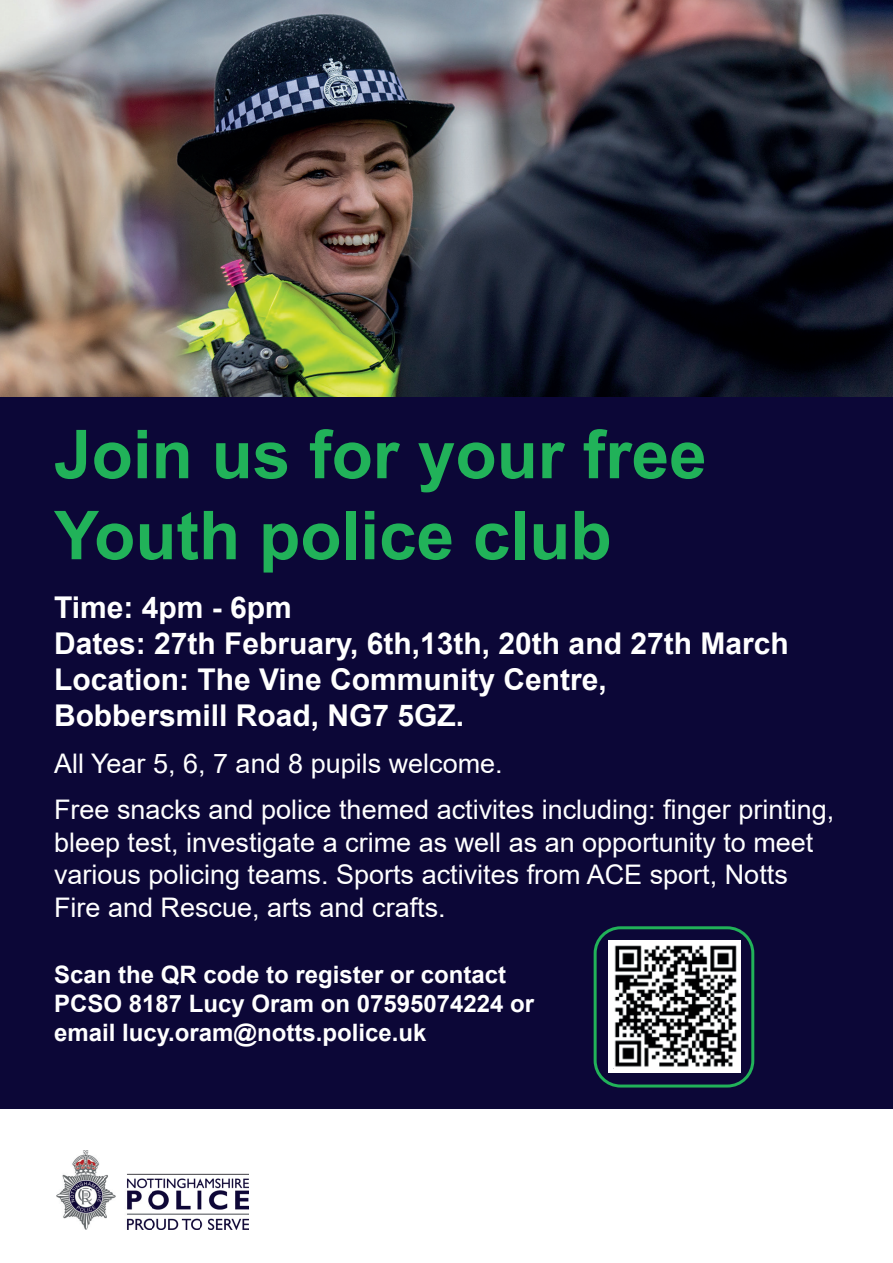
<style>
.page{position:relative;width:893px;height:1263px;background:#0c0737}
.page>*{position:absolute;margin:0;border:0;box-sizing:border-box;transform-origin:0 0}
.t1{font:700 67.5px/81px "Arial";color:#21b259}
.t2{font:700 30px/36px "Arial";color:#fff}
.t3{font:27px/32.4px "Arial";color:#fff}
.t4{font:700 24px/28.8px "Arial";color:#fff}
</style>
<div class="page">
<div style="left:0;top:1109px;width:893px;height:154px;background:#fff"></div>
<img style="left:56px;top:1150px;width:192px;height:79px">
<img style="left:0;top:0;width:893px;height:396px">
<div style="left:609px;top:940px;width:132px;height:132px;background:#fff"></div>
<img style="left:614px;top:945px;width:123px;height:122px">
<div style="left:594px;top:926px;width:160px;height:161px;border:3px solid #21b259;border-radius:26px"></div>
<h1 class="t1" style="left:54px;top:415px;width:654px">Join us for your free<br>Youth police club</h1>
<p class="t2" style="left:54px;top:590px;width:736px">Time: 4pm - 6pm<br>Dates: 27th February, 6th,13th, 20th and 27th March<br>Location: The Vine Community Centre,<br>Bobbersmill Road, NG7 5GZ.</p>
<p class="t3" style="left:54px;top:741px;width:782px;line-height:45.8px">All Year 5, 6, 7 and 8 pupils welcome.<br>Free snacks and police themed activites including: finger printing,</p>
<p class="t3" style="left:54px;top:826px;width:761px">bleep test, investigate a crime as well as an opportunity to meet various policing teams. Sports activites from ACE sport, Notts<br>Fire and Rescue, arts and crafts.</p>
<p class="t4" style="left:54px;top:960px;width:482px">Scan the QR code to register or contact<br>PCSO 8187 Lucy Oram on 07595074224 or email lucy.oram@notts.police.uk</p>
</div>
